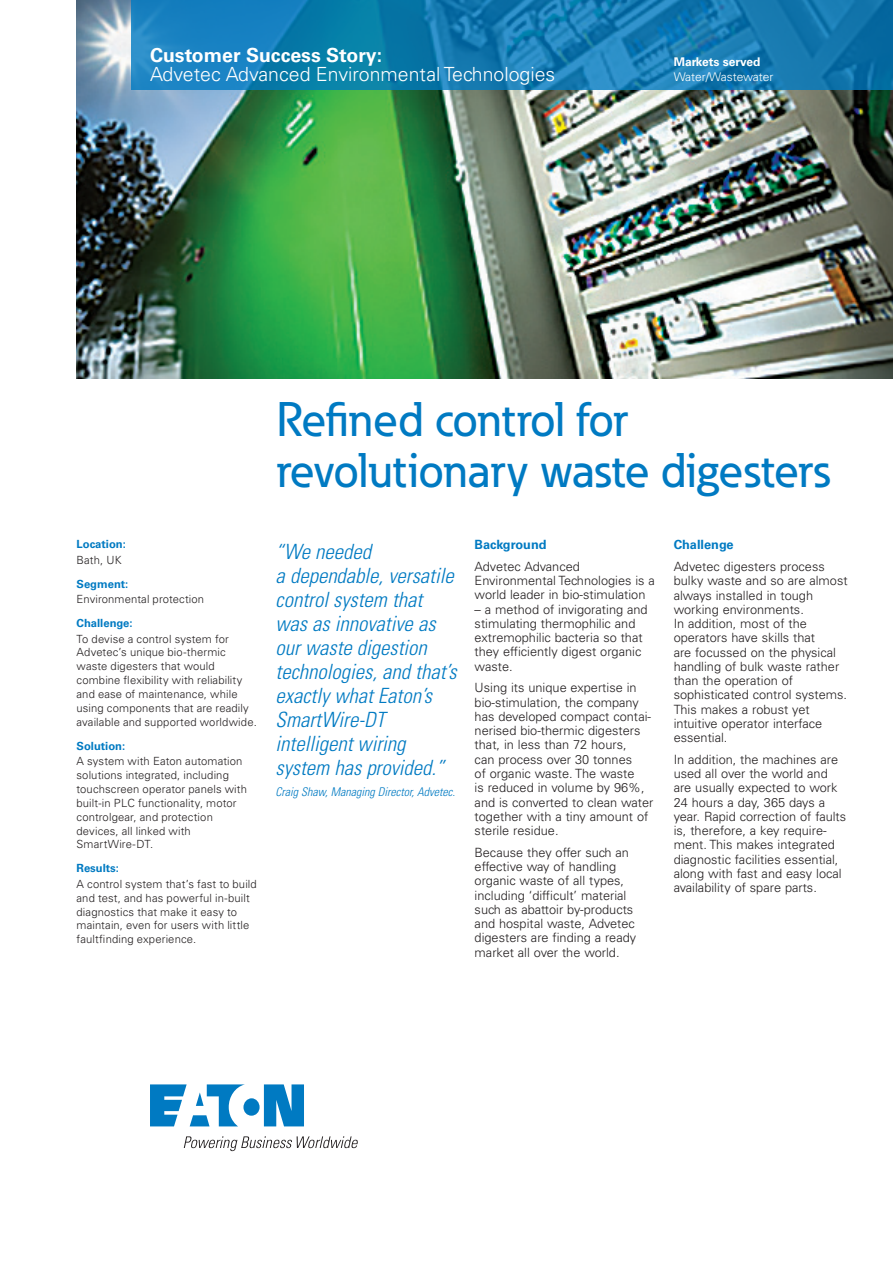
<style>
.page{position:relative;width:893px;height:1263px;background:#fff}
.page>*{position:absolute;margin:0;border:0;box-sizing:border-box;transform-origin:0 0}
.t1{font:500 48px/51px "Eaton";color:#007ac2}
.t2{font:italic 300 condensed 21px/24px "Univers LT Std";color:#007ac2}
.t3{font:300 19.5px "Univers LT Std";color:#fff}
.t4{font:700 19.5px "Univers LT Std";color:#fff}
.t5{font:300 12.75px/14.2px "Univers LT Std";color:#231f20}
.t6{font:700 12.75px "Univers LT Std";color:#007ac2}
.t7{font:italic 300 condensed 12px "Univers LT Std";color:#007ac2}
.t8{font:300 12px "Univers LT Std";color:#fff}
.t9{font:700 12px "Univers LT Std";color:#fff}
.t10{font:300 11.25px/13.8px "Univers LT Std";letter-spacing:.01em;color:#231f20}
.t11{font:700 11.25px "Univers LT Std";color:#007ac2}
</style>
<div class="page">
<img style="left:77px;top:0;width:816px;height:378px">
<svg style="left:131px;top:0;width:762px;height:90px"></svg>
<svg style="left:150px;top:1084px;width:154px;height:42px"></svg>
<svg style="left:184px;top:1136px;width:174px;height:15px"></svg>
<h3 class="t4" style="left:150px;top:43px;width:234px">Customer Success Story:</h3>
<h3 class="t3" style="left:150px;top:62px;width:407px">Advetec Advanced Environmental Technologies</h3>
<p class="t9" style="left:674px;top:55px;width:88px">Markets served</p>
<p class="t8" style="left:674px;top:70px;width:101px">Water/Wastewater</p>
<p class="t11" style="left:77px;top:538px;width:51px">Location:</p>
<p class="t10" style="left:77px;top:553px;width:47px">Bath, UK</p>
<p class="t11" style="left:77px;top:577px;width:53px">Segment:</p>
<p class="t10" style="left:77px;top:592px;width:129px">Environmental protection</p>
<p class="t11" style="left:77px;top:617px;width:58px">Challenge:</p>
<p class="t10" style="left:77px;top:632px;width:182px">To devise a control system for<br>Advetec’s unique bio-thermic waste digesters that would combine flexibility with reliability and ease of maintenance, while using components that are readily available and supported worldwide.</p>
<p class="t11" style="left:77px;top:739px;width:50px">Solution:</p>
<p class="t10" style="left:77px;top:754px;width:172px">A system with Eaton automation solutions integrated, including touchscreen operator panels with built-in PLC functionality, motor controlgear, and protection devices, all linked with<br>SmartWire-DT.</p>
<p class="t11" style="left:77px;top:862px;width:44px">Results:</p>
<p class="t10" style="left:77px;top:877px;width:182px">A control system that’s fast to build and test, and has powerful in-built diagnostics that make it easy to maintain, even for users with little faultfinding experience.</p>
<h1 class="t1" style="left:276px;top:393px;width:555px">Refined control for revolutionary waste digesters</h1>
<h2 class="t2" style="left:276px;top:540px;width:182px">“We needed<br>a dependable, versatile control system that was as innovative as our waste digestion technologies, and that’s exactly what Eaton’s<br>SmartWire-DT intelligent wiring system has provided.”</h2>
<p class="t7" style="left:276px;top:784px;width:181px">Craig Shaw, Managing Director, Advetec.</p>
<p class="t6" style="left:475px;top:537px;width:73px">Background</p>
<p class="t5" style="left:475px;top:559px;width:182px">Advetec Advanced<br>Environmental Technologies is a world leader in bio-stimulation</p>
<p class="t5" style="left:475px;top:602px;width:175px">– a method of invigorating and stimulating thermophilic and extremophilic bacteria so that they efficiently digest organic waste.</p>
<p class="t5" style="left:475px;top:681px;width:180px">Using its unique expertise in bio-stimulation, the company has developed compact contai&shy;nerised bio-thermic digesters that, in less than 72 hours,<br>can process over 30 tonnes<br>of organic waste. The waste<br>is reduced in volume by 96%, and is converted to clean water together with a tiny amount of sterile residue.</p>
<p class="t5" style="left:475px;top:845px;width:163px">Because they offer such an effective way of handling organic waste of all types, including ‘difficult’ material such as abattoir by-products and hospital waste, Advetec digesters are finding a ready market all over the world.</p>
<p class="t6" style="left:674px;top:537px;width:61px">Challenge</p>
<p class="t5" style="left:674px;top:559px;width:175px">Advetec digesters process bulky waste and so are almost always installed in tough working environments.<br>In addition, most of the operators have skills that<br>are focussed on the physical handling of bulk waste rather than the operation of sophisticated control systems.<br>This makes a robust yet intuitive operator interface essential.</p>
<p class="t5" style="left:674px;top:752px;width:174px">In addition, the machines are used all over the world and are usually expected to work<br>24 hours a day, 365 days a year. Rapid correction of faults is, therefore, a key require&shy;ment. This makes integrated diagnostic facilities essential, along with fast and easy local availability of spare parts.</p>
</div>
